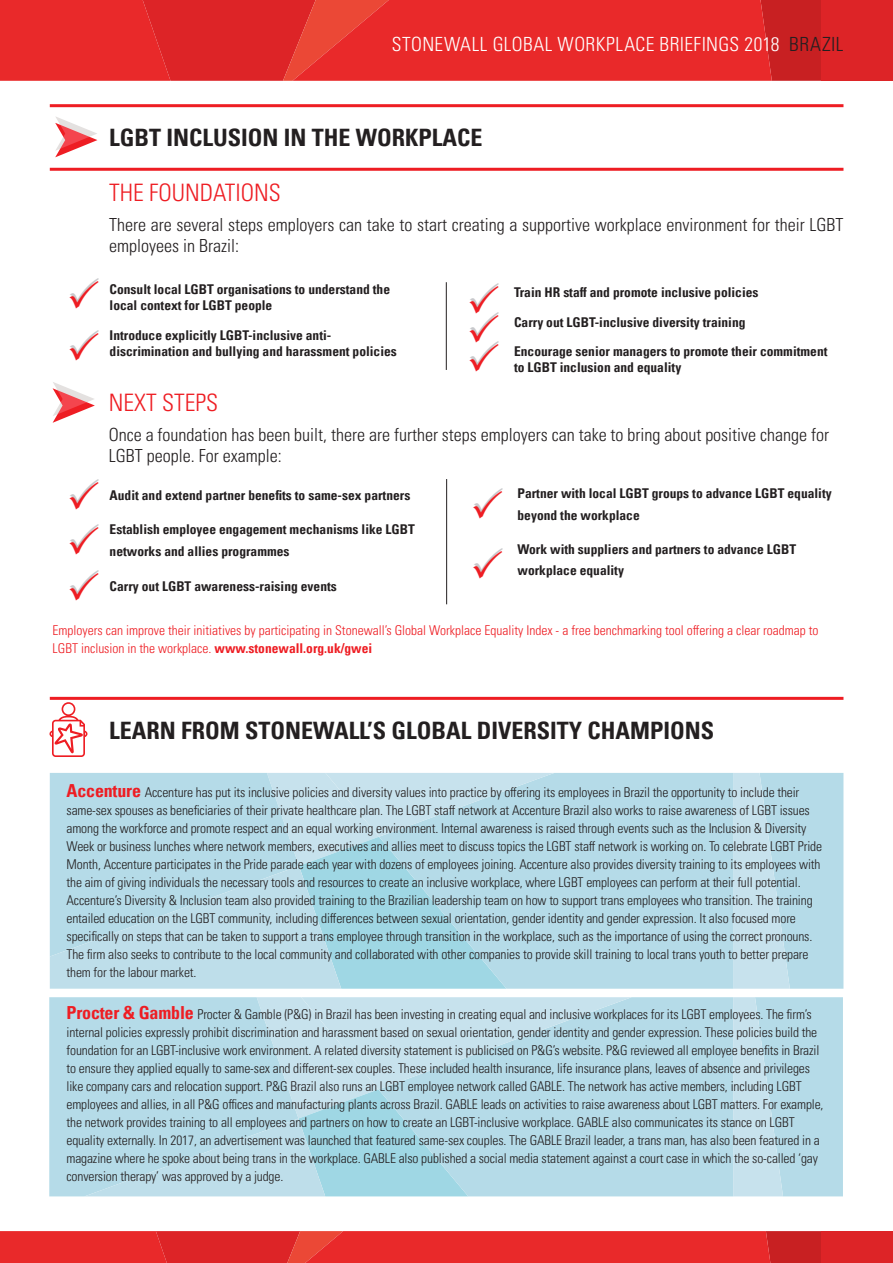
<style>
.page{position:relative;width:893px;height:1263px;background:#fff}
.page>*{position:absolute;margin:0;border:0;box-sizing:border-box;transform-origin:0 0}
.t1{font:700 condensed 24px "Univers LT Pro";color:#231f20}
.t2{font:300 condensed 24px "Univers LT Pro";color:#ee1d23}
.t3{font:300 condensed 19.5px "Univers LT Pro";letter-spacing:.02em;color:#fff}
.t4{font:300 condensed 18px/21.6px "Univers LT Pro";color:#231f20}
.t5{font:300 condensed 13.5px/18px "Univers LT Pro";letter-spacing:-.01em;color:#231f20}
.t6{font:700 condensed 13.5px/21.5px "Univers LT Pro";color:#231f20}
.t7{font:300 condensed 13.5px/18px "Univers LT Pro";color:#ee1d23}
.s1{color:#231f20}
.s2{font-weight:700}
.s3{font-weight:700;font-size:18px;color:#ee1d23}
</style>
<div class="page">
<hr style="left:446px;top:479px;width:1px;height:125px;background:#231f20">
<hr style="left:446px;top:282px;width:1px;height:88px;background:#231f20">
<hr style="left:50px;top:168px;width:793px;height:3px;background:#ee1d23">
<hr style="left:50px;top:104px;width:793px;height:3px;background:#ee1d23">
<svg style="left:55px;top:117px;width:42px;height:40px"></svg>
<hr style="left:50px;top:697px;width:793px;height:3px;background:#ee1d23">
<svg style="left:53px;top:382px;width:42px;height:41px"></svg>
<div style="left:554px;top:773px;width:180px;height:216px;background:#b5dbe8"></div>
<svg style="left:50px;top:773px;width:504px;height:216px;background:#b5dbe8"></svg>
<svg style="left:734px;top:773px;width:109px;height:216px;background:#bbdde9"></svg>
<div style="left:632px;top:997px;width:101px;height:199px;background:#b5dbe8"></div>
<svg style="left:49px;top:997px;width:583px;height:199px;background:#b7dce8"></svg>
<svg style="left:733px;top:997px;width:110px;height:199px;background:#bbdde9"></svg>
<svg style="left:0;top:1231px;width:821px;height:32px;background:#e5292a"></svg>
<div style="left:821px;top:1231px;width:72px;height:32px;background:#dd2427"></div>
<svg style="left:0;top:0;width:821px;height:81px;background:#e4292a"></svg>
<div style="left:821px;top:0;width:72px;height:81px;background:#dd2427"></div>
<svg style="left:49px;top:702px;width:38px;height:55px"></svg>
<h2 class="t3" style="left:392px;top:31px;width:453px">STONEWALL GLOBAL WORKPLACE BRIEFINGS 2018 <span class="s1">BRAZIL</span></h2>
<h1 class="t1" style="left:109px;top:123px;width:375px">LGBT INCLUSION IN THE WORKPLACE</h1>
<h1 class="t2" style="left:109px;top:176px;width:173px">THE FOUNDATIONS</h1>
<h3 class="t4" style="left:109px;top:212px;width:736px">There are several steps employers can take to start creating a supportive workplace environment for their LGBT employees in Brazil:</h3>
<p class="t6" style="left:110px;top:281px;width:282px;line-height:16.5px">Consult local LGBT organisations to understand the local context for LGBT people</p>
<p class="t6" style="left:110px;top:326px;width:289px;line-height:16.5px">Introduce explicitly LGBT-inclusive anti&shy;discrimination and bullying and harassment policies</p>
<p class="t6" style="left:514px;top:278px;width:315px;line-height:29.2px">Train HR staff and promote inclusive policies<br>Carry out LGBT-inclusive diversity training<br>Encourage senior managers to promote their commitment</p>
<p class="t6" style="left:514px;top:356px;width:169px">to LGBT inclusion and equality</p>
<h1 class="t2" style="left:109px;top:386px;width:111px">NEXT STEPS</h1>
<h3 class="t4" style="left:109px;top:423px;width:722px">Once a foundation has been built, there are further steps employers can take to bring about positive change for<br>LGBT people. For example:</h3>
<p class="t6" style="left:110px;top:484px;width:302px">Audit and extend partner benefits to same-sex partners</p>
<p class="t6" style="left:110px;top:518px;width:307px;line-height:22px">Establish employee engagement mechanisms like LGBT networks and allies programmes</p>
<p class="t6" style="left:110px;top:575px;width:229px">Carry out LGBT awareness-raising events</p>
<p class="t6" style="left:517px;top:482px;width:316px">Partner with local LGBT groups to advance LGBT equality beyond the workplace</p>
<p class="t6" style="left:517px;top:538px;width:280px">Work with suppliers and partners to advance LGBT workplace equality</p>
<p class="t7" style="left:53px;top:620px;width:767px">Employers can improve their initiatives by participating in Stonewall’s Global Workplace Equality Index - a free benchmarking tool offering a clear roadmap to<br>LGBT inclusion in the workplace. <span class="s2">www.stonewall.org.uk/gwei</span></p>
<h1 class="t1" style="left:109px;top:715px;width:607px">LEARN FROM STONEWALL’S GLOBAL DIVERSITY CHAMPIONS</h1>
<p class="t5" style="left:67px;top:782px;width:757px"><span class="s3">Accenture</span> Accenture has put its inclusive policies and diversity values into practice by offering its employees in Brazil the opportunity to include their same-sex spouses as beneficiaries of their private healthcare plan. The LGBT staff network at Accenture Brazil also works to raise awareness of LGBT issues among the workforce and promote respect and an equal working environment. Internal awareness is raised through events such as the Inclusion &amp; Diversity Week or business lunches where network members, executives and allies meet to discuss topics the LGBT staff network is working on. To celebrate LGBT Pride Month, Accenture participates in the Pride parade each year with dozens of employees joining. Accenture also provides diversity training to its employees with the aim of giving individuals the necessary tools and resources to create an inclusive workplace, where LGBT employees can perform at their full potential.<br>Accenture’s Diversity &amp; Inclusion team also provided training to the Brazilian leadership team on how to support trans employees who transition. The training entailed education on the LGBT community, including differences between sexual orientation, gender identity and gender expression. It also focused more specifically on steps that can be taken to support a trans employee through transition in the workplace, such as the importance of using the correct pronouns.<br>The firm also seeks to contribute to the local community and collaborated with other companies to provide skill training to local trans youth to better prepare them for the labour market.</p>
<p class="t5" style="left:67px;top:1005px;width:759px"><span class="s3">Procter &amp; Gamble</span> Procter &amp; Gamble (P&amp;G) in Brazil has been investing in creating equal and inclusive workplaces for its LGBT employees. The firm’s internal policies expressly prohibit discrimination and harassment based on sexual orientation, gender identity and gender expression. These policies build the foundation for an LGBT-inclusive work environment. A related diversity statement is publicised on P&amp;G’s website. P&amp;G reviewed all employee benefits in Brazil to ensure they applied equally to same-sex and different-sex couples. These included health insurance, life insurance plans, leaves of absence and privileges like company cars and relocation support. P&amp;G Brazil also runs an LGBT employee network called GABLE. The network has active members, including LGBT employees and allies, in all P&amp;G offices and manufacturing plants across Brazil. GABLE leads on activities to raise awareness about LGBT matters. For example, the network provides training to all employees and partners on how to create an LGBT-inclusive workplace. GABLE also communicates its stance on LGBT equality externally. In 2017, an advertisement was launched that featured same-sex couples. The GABLE Brazil leader, a trans man, has also been featured in a magazine where he spoke about being trans in the workplace. GABLE also published a social media statement against a court case in which the so-called ‘gay conversion therapy’ was approved by a judge.</p>
</div>
